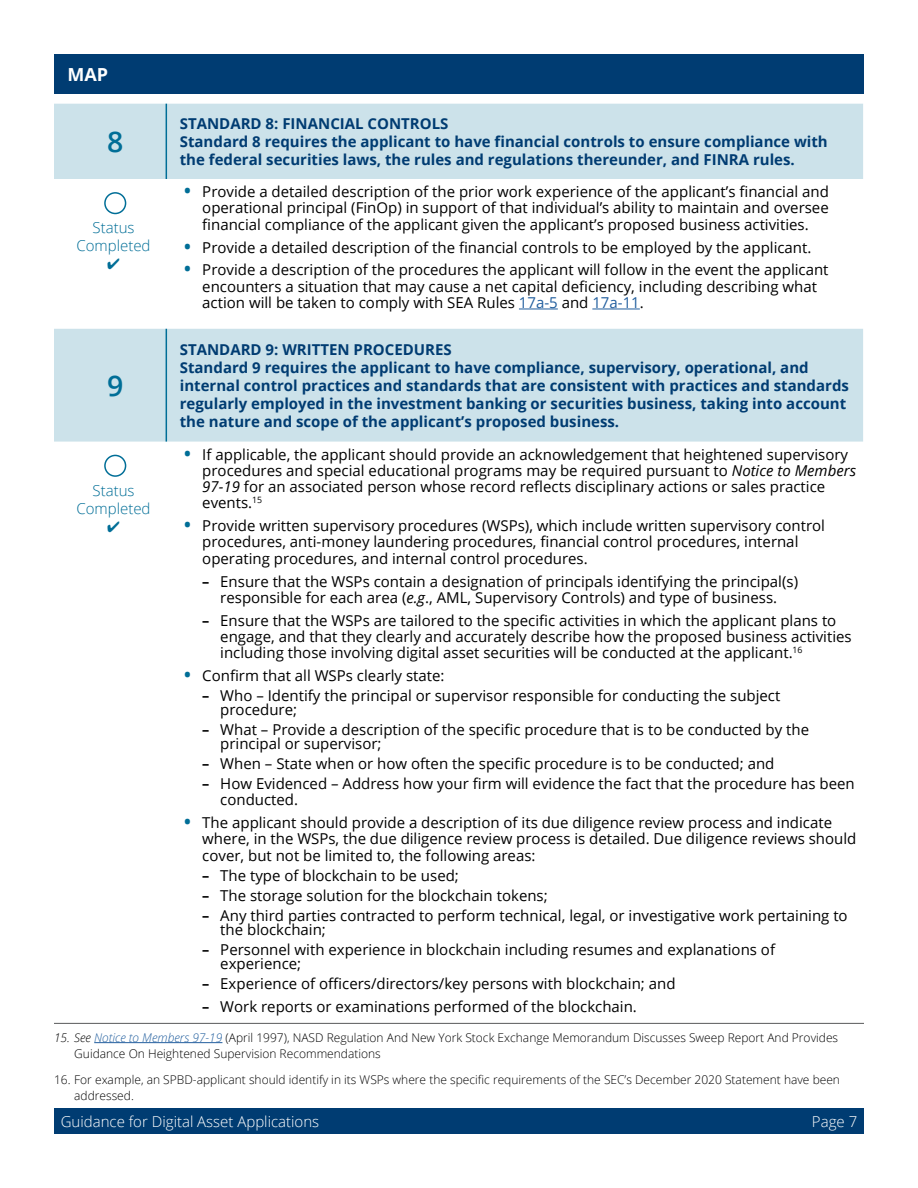
<style>
.page{position:relative;width:918px;height:1188px;background:#fff}
.page>*{position:absolute;margin:0;border:0;box-sizing:border-box;transform-origin:0 0}
.t1{font:600 28.5px "Open Sans";color:#006e97}
.t2{font:700 18px "Open Sans";color:#fff}
.t3{font:15px/16.2px "Open Sans";color:#000}
.t4{font:700 15px/18px "Open Sans";color:#003c72}
.t5{font:300 15px "Open Sans";color:#fff}
.t6{font:300 15px/18px "Open Sans";color:#006e97;text-align:center}
.t7{font:300 12px/16.5px "Open Sans";color:#000}
.s1{font-weight:700;font-size:18px;color:#006e97}
.s2{color:#215e9e}
.s3{font-style:italic}
.s4{font-family:"Open Sans Condensed";font-weight:700}
.s5{font-style:italic;color:#215e9e}
</style>
<div class="page">
<div style="left:54px;top:1108px;width:810px;height:26px;background:#003c72"></div>
<div style="left:54px;top:54px;width:810px;height:39px;background:#003c72"></div>
<div style="left:54px;top:104px;width:809px;height:75px;background:#cce2ea"></div>
<hr style="left:166px;top:104px;width:1px;height:75px;background:#006e97">
<div style="left:104px;top:192px;width:22px;height:22px;border:2px solid #006e97;border-radius:50%"></div>
<hr style="left:519px;top:309px;width:39px;height:1px;background:#215e9e">
<hr style="left:592px;top:309px;width:48px;height:1px;background:#215e9e">
<div style="left:54px;top:329px;width:809px;height:113px;background:#cce2ea"></div>
<hr style="left:166px;top:329px;width:1px;height:113px;background:#006e97">
<div style="left:104px;top:455px;width:22px;height:22px;border:2px solid #006e97;border-radius:50%"></div>
<hr style="left:54px;top:1023px;width:810px;height:1px;background:#58595b">
<hr style="left:94px;top:1042px;width:128px;height:1px;background:#215e9e">
<p class="t2" style="left:68px;top:61px;width:42px">MAP</p>
<h1 class="t1" style="left:107px;top:122px;width:18px">8</h1>
<p class="t6" style="left:76px;top:218px;width:76px">Status<br>Completed</p>
<h1 class="t1" style="left:107px;top:366px;width:18px">9</h1>
<p class="t4" style="left:180px;top:114px;width:650px">STANDARD 8: FINANCIAL CONTROLS<br>Standard 8 requires the applicant to have financial controls to ensure compliance with the federal securities laws, the rules and regulations thereunder, and FINRA rules.</p>
<p class="t3" style="left:202px;top:183px;width:628px;text-align:justify;text-indent:-18px"><span class="s1">•</span> Provide a detailed description of the prior work experience of the applicant’s financial and operational principal (FinOp) in support of that individual’s ability to maintain and oversee financial compliance of the applicant given the applicant’s proposed business activities.</p>
<p class="t3" style="left:184px;top:239px;width:629px"><span class="s1">•</span> Provide a detailed description of the financial controls to be employed by the applicant.</p>
<p class="t3" style="left:202px;top:262px;width:628px;text-indent:-18px"><span class="s1">•</span> Provide a description of the procedures the applicant will follow in the event the applicant encounters a situation that may cause a net capital deficiency, including describing what action will be taken to comply with SEA Rules <span class="s2">17a-5</span> and <span class="s2">17a-11</span>.</p>
<p class="t4" style="left:180px;top:340px;width:671px">STANDARD 9: WRITTEN PROCEDURES<br>Standard 9 requires the applicant to have compliance, supervisory, operational, and internal control practices and standards that are consistent with practices and standards regularly employed in the investment banking or securities business, taking into account the nature and scope of the applicant’s proposed business.</p>
<p class="t3" style="left:202px;top:446px;width:655px;text-indent:-18px"><span class="s1">•</span> If applicable, the applicant should provide an acknowledgement that heightened supervisory procedures and special educational programs may be required pursuant to <span class="s3">Notice to Members 97-19</span> for an associated person whose record reflects disciplinary actions or sales practice events.<sup>15</sup></p>
<p class="t3" style="left:202px;top:517px;width:624px;text-indent:-18px"><span class="s1">•</span> Provide written supervisory procedures (WSPs), which include written supervisory control procedures, anti-money laundering procedures, financial control procedures, internal operating procedures, and internal control procedures.</p>
<p class="t3" style="left:202px;top:573px;width:597px;text-align:center"><span class="s4">–</span> Ensure that the WSPs contain a designation of principals identifying the principal(s) responsible for each area (<span class="s3">e.g</span>., AML, Supervisory Controls) and type of business.</p>
<p class="t3" style="left:220px;top:612px;width:633px;text-indent:-18px"><span class="s4">–</span> Ensure that the WSPs are tailored to the specific activities in which the applicant plans to engage, and that they clearly and accurately describe how the proposed business activities including those involving digital asset securities will be conducted at the applicant.<sup>16</sup></p>
<p class="t3" style="left:184px;top:667px;width:262px"><span class="s1">•</span> Confirm that all WSPs clearly state:</p>
<p class="t3" style="left:220px;top:689px;width:562px;line-height:13.5px;text-indent:-18px"><span class="s4">–</span> Who – Identify the principal or supervisor responsible for conducting the subject procedure;</p>
<p class="t3" style="left:220px;top:722px;width:590px;line-height:13.5px;text-indent:-18px"><span class="s4">–</span> What – Provide a description of the specific procedure that is to be conducted by the principal or supervisor;</p>
<p class="t3" style="left:202px;top:755px;width:574px"><span class="s4">–</span> When – State when or how often the specific procedure is to be conducted; and</p>
<p class="t3" style="left:220px;top:775px;width:636px;text-indent:-18px"><span class="s4">–</span> How Evidenced – Address how your firm will evidence the fact that the procedure has been conducted.</p>
<p class="t3" style="left:202px;top:814px;width:656px;text-indent:-18px"><span class="s1">•</span> The applicant should provide a description of its due diligence review process and indicate where, in the WSPs, the due diligence review process is detailed. Due diligence reviews should cover, but not be limited to, the following areas:</p>
<p class="t3" style="left:202px;top:867px;width:258px"><span class="s4">–</span> The type of blockchain to be used;</p>
<p class="t3" style="left:202px;top:887px;width:347px"><span class="s4">–</span> The storage solution for the blockchain tokens;</p>
<p class="t3" style="left:220px;top:909px;width:629px;line-height:13.5px;text-indent:-18px"><span class="s4">–</span> Any third parties contracted to perform technical, legal, or investigative work pertaining to the blockchain;</p>
<p class="t3" style="left:220px;top:942px;width:556px;line-height:13.5px;text-indent:-18px"><span class="s4">–</span> Personnel with experience in blockchain including resumes and explanations of experience;</p>
<p class="t3" style="left:202px;top:975px;width:475px"><span class="s4">–</span> Experience of officers/directors/key persons with blockchain; and</p>
<p class="t3" style="left:202px;top:998px;width:436px"><span class="s4">–</span> Work reports or examinations performed of the blockchain.</p>
<p class="t7" style="left:74px;top:1029px;width:765px;text-indent:-20px"><span class="s3">15. See</span> <span class="s5">Notice to Members 97-19</span> (April 1997), NASD Regulation And New York Stock Exchange Memorandum Discusses Sweep Report And Provides<br>Guidance On Heightened Supervision Recommendations</p>
<p class="t7" style="left:74px;top:1071px;width:767px;text-indent:-20px">16. For example, an SPBD-applicant should identify in its WSPs where the specific requirements of the SEC’s December 2020 Statement have been addressed.</p>
<p class="t6" style="left:76px;top:481px;width:76px">Status<br>Completed</p>
<p class="t5" style="left:61px;top:1111px;width:260px">Guidance for Digital Asset Applications</p>
<p class="t5" style="left:812px;top:1111px;width:47px">Page 7</p>
</div>
